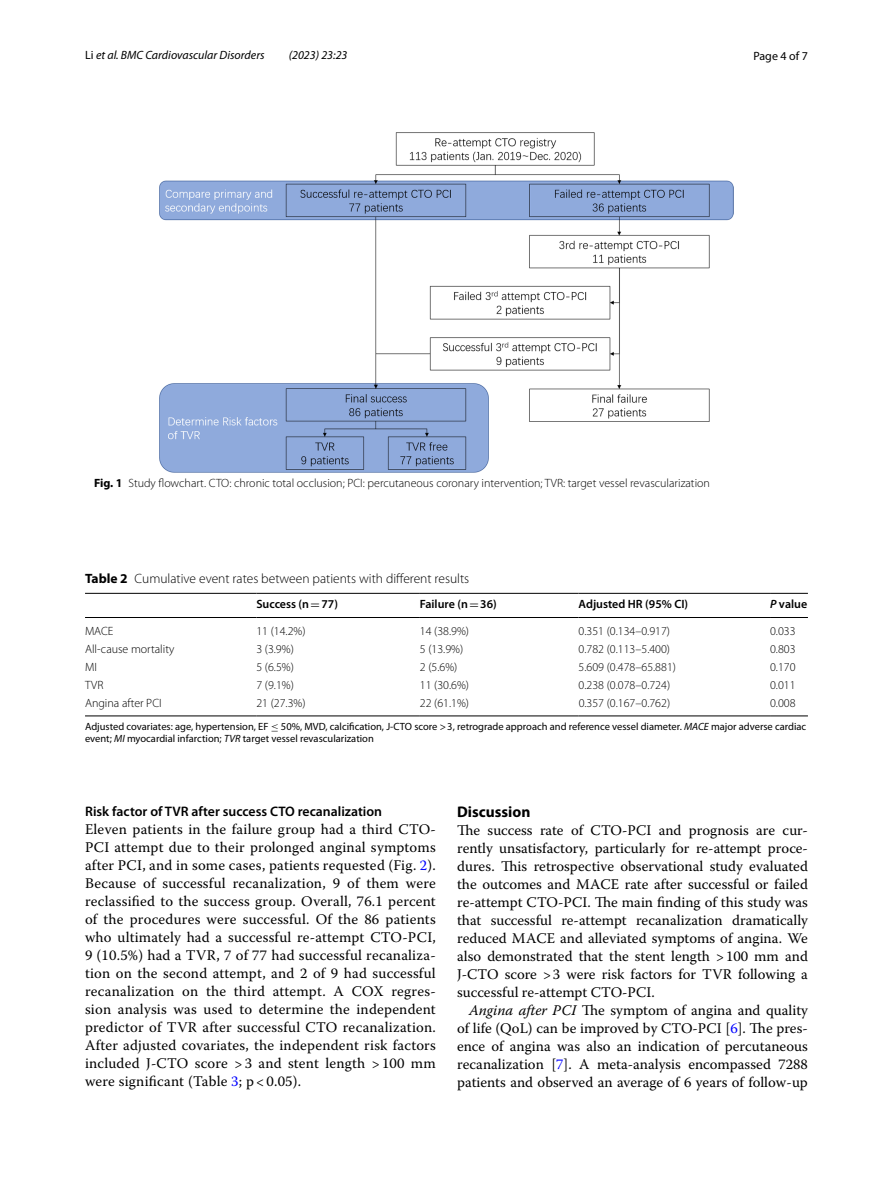
<style>
.page{position:relative;width:893px;height:1187px;background:#fff}
.page>*{position:absolute;margin:0;border:0;box-sizing:border-box;transform-origin:0 0}
.t1{font:700 15.45px "Myriad Pro";color:#000}
.t2{font:14.7px/18px "Warnock Pro";color:#000;text-align:justify}
.t3{font:600 13.8px "Myriad Pro";color:#000}
.t4{font:300 13.5px "Myriad Pro";color:#000}
.t5{font:300 12px "Myriad Pro";color:#000}
.t6{font:600 12px "Myriad Pro";color:#000}
.t7{font:italic 12px "Myriad Pro";color:#000}
.t8{font:12px "Myriad Pro";color:#000}
.t9{font:10.5px/12.8px "Myriad Pro";color:#000}
.s1{font-style:normal}
.s2{font-weight:700}
.s3{font-family:"MTSY";font-weight:400}
.s4{font-style:italic}
.s5{font-family:"MTSY"}
.s6{color:#00f}
</style>
<div class="page">
<img style="left:159px;top:133px;width:574px;height:339px">
<hr style="left:85px;top:593px;width:171px;height:1px;background:#000">
<hr style="left:85px;top:617px;width:171px;height:1px;background:#000">
<hr style="left:256px;top:593px;width:164px;height:1px;background:#000">
<hr style="left:256px;top:617px;width:164px;height:1px;background:#000">
<hr style="left:420px;top:593px;width:159px;height:1px;background:#000">
<hr style="left:420px;top:617px;width:159px;height:1px;background:#000">
<hr style="left:579px;top:593px;width:191px;height:1px;background:#000">
<hr style="left:579px;top:617px;width:191px;height:1px;background:#000">
<hr style="left:770px;top:593px;width:38px;height:1px;background:#000">
<hr style="left:770px;top:617px;width:38px;height:1px;background:#000">
<hr style="left:85px;top:715px;width:171px;height:1px;background:#000">
<hr style="left:256px;top:715px;width:164px;height:1px;background:#000">
<hr style="left:420px;top:715px;width:159px;height:1px;background:#000">
<hr style="left:579px;top:715px;width:191px;height:1px;background:#000">
<hr style="left:770px;top:715px;width:38px;height:1px;background:#000">
<p class="t7" style="left:85px;top:48px;width:181px"><span class="s1">Li</span> et al. BMC Cardiovascular Disorders</p>
<p class="t7" style="left:289px;top:48px;width:60px">(2023) 23:23</p>
<p class="t8" style="left:753px;top:48px;width:56px">Page 4 of 7</p>
<p class="t5" style="left:94px;top:476px;width:617px"><span class="s2">Fig. 1</span> Study flowchart. CTO: chronic total occlusion; PCI: percutaneous coronary intervention; TVR: target vessel revascularization</p>
<p class="t4" style="left:85px;top:571px;width:386px"><span class="s2">Table 2</span> Cumulative event rates between patients with different results</p>
<p class="t6" style="left:256px;top:596px;width:83px">Success (n<span class="s3">=</span>77)</p>
<p class="t6" style="left:420px;top:596px;width:78px">Failure (n<span class="s3">=</span>36)</p>
<p class="t6" style="left:579px;top:596px;width:111px">Adjusted HR (95% CI)</p>
<p class="t6" style="left:770px;top:596px;width:39px"><span class="s4">P</span> value</p>
<p class="t5" style="left:85px;top:624px;width:30px">MACE</p>
<p class="t5" style="left:256px;top:624px;width:51px">11 (14.2%)</p>
<p class="t5" style="left:420px;top:624px;width:51px">14 (38.9%)</p>
<p class="t5" style="left:579px;top:624px;width:93px">0.351 (0.134–0.917)</p>
<p class="t5" style="left:770px;top:624px;width:27px">0.033</p>
<p class="t5" style="left:85px;top:642px;width:91px">All-cause mortality</p>
<p class="t5" style="left:256px;top:642px;width:39px">3 (3.9%)</p>
<p class="t5" style="left:420px;top:642px;width:45px">5 (13.9%)</p>
<p class="t5" style="left:579px;top:642px;width:93px">0.782 (0.113–5.400)</p>
<p class="t5" style="left:770px;top:642px;width:27px">0.803</p>
<p class="t5" style="left:85px;top:660px;width:13px">MI</p>
<p class="t5" style="left:256px;top:660px;width:39px">5 (6.5%)</p>
<p class="t5" style="left:420px;top:660px;width:39px">2 (5.6%)</p>
<p class="t5" style="left:579px;top:660px;width:99px">5.609 (0.478–65.881)</p>
<p class="t5" style="left:770px;top:660px;width:27px">0.170</p>
<p class="t5" style="left:85px;top:678px;width:20px">TVR</p>
<p class="t5" style="left:256px;top:678px;width:39px">7 (9.1%)</p>
<p class="t5" style="left:420px;top:678px;width:51px">11 (30.6%)</p>
<p class="t5" style="left:579px;top:678px;width:93px">0.238 (0.078–0.724)</p>
<p class="t5" style="left:770px;top:678px;width:27px">0.011</p>
<p class="t5" style="left:85px;top:696px;width:78px">Angina after PCI</p>
<p class="t5" style="left:256px;top:696px;width:51px">21 (27.3%)</p>
<p class="t5" style="left:420px;top:696px;width:51px">22 (61.1%)</p>
<p class="t5" style="left:579px;top:696px;width:93px">0.357 (0.167–0.762)</p>
<p class="t5" style="left:770px;top:696px;width:27px">0.008</p>
<p class="t9" style="left:85px;top:719px;width:723px">Adjusted covariates: age, hypertension, EF <span class="s5">≤</span> 50%, MVD, calcification, J-CTO score &gt;3, retrograde approach and reference vessel diameter. <span class="s4">MACE</span> major adverse cardiac event; <span class="s4">MI</span> myocardial infarction; <span class="s4">TVR</span> target vessel revascularization</p>
<p class="t3" style="left:85px;top:802px;width:299px">Risk factor of TVR after success CTO recanalization</p>
<p class="t2" style="left:85px;top:820px;width:352px">Eleven patients in the failure group had a third CTO-PCI attempt due to their prolonged anginal symptoms after PCI, and in some cases, patients requested (Fig. <span class="s6">2</span>).<br>Because of successful recanalization, 9 of them were reclassified to the success group. Overall, 76.1 percent of the procedures were successful. Of the 86 patients who ultimately had a successful re-attempt CTO-PCI, 9 (10.5%) had a TVR, 7 of 77 had successful recanaliza&shy;tion on the second attempt, and 2 of 9 had successful recanalization on the third attempt. A COX regres&shy;sion analysis was used to determine the independent predictor of TVR after successful CTO recanalization.<br>After adjusted covariates, the independent risk factors included J-CTO score &gt; 3 and stent length &gt; 100 mm were significant (Table <span class="s6">3</span>; p &lt; 0.05).</p>
<p class="t1" style="left:457px;top:801px;width:75px">Discussion</p>
<p class="t2" style="left:457px;top:821px;width:352px">The success rate of CTO-PCI and prognosis are cur&shy;rently unsatisfactory, particularly for re-attempt proce&shy;dures. This retrospective observational study evaluated the outcomes and MACE rate after successful or failed re-attempt CTO-PCI. The main finding of this study was that successful re-attempt recanalization dramatically reduced MACE and alleviated symptoms of angina. We also demonstrated that the stent length &gt;100 mm and J-CTO score &gt;3 were risk factors for TVR following a successful re-attempt CTO-PCI.</p>
<p class="t2" style="left:457px;top:1001px;width:352px;text-indent:12px"><span class="s4">Angina after PCI</span> The symptom of angina and quality of life (QoL) can be improved by CTO-PCI [<span class="s6">6</span>]. The pres&shy;ence of angina was also an indication of percutaneous recanalization [<span class="s6">7</span>]. A meta-analysis encompassed 7288 patients and observed an average of 6 years of follow-up</p>
</div>
